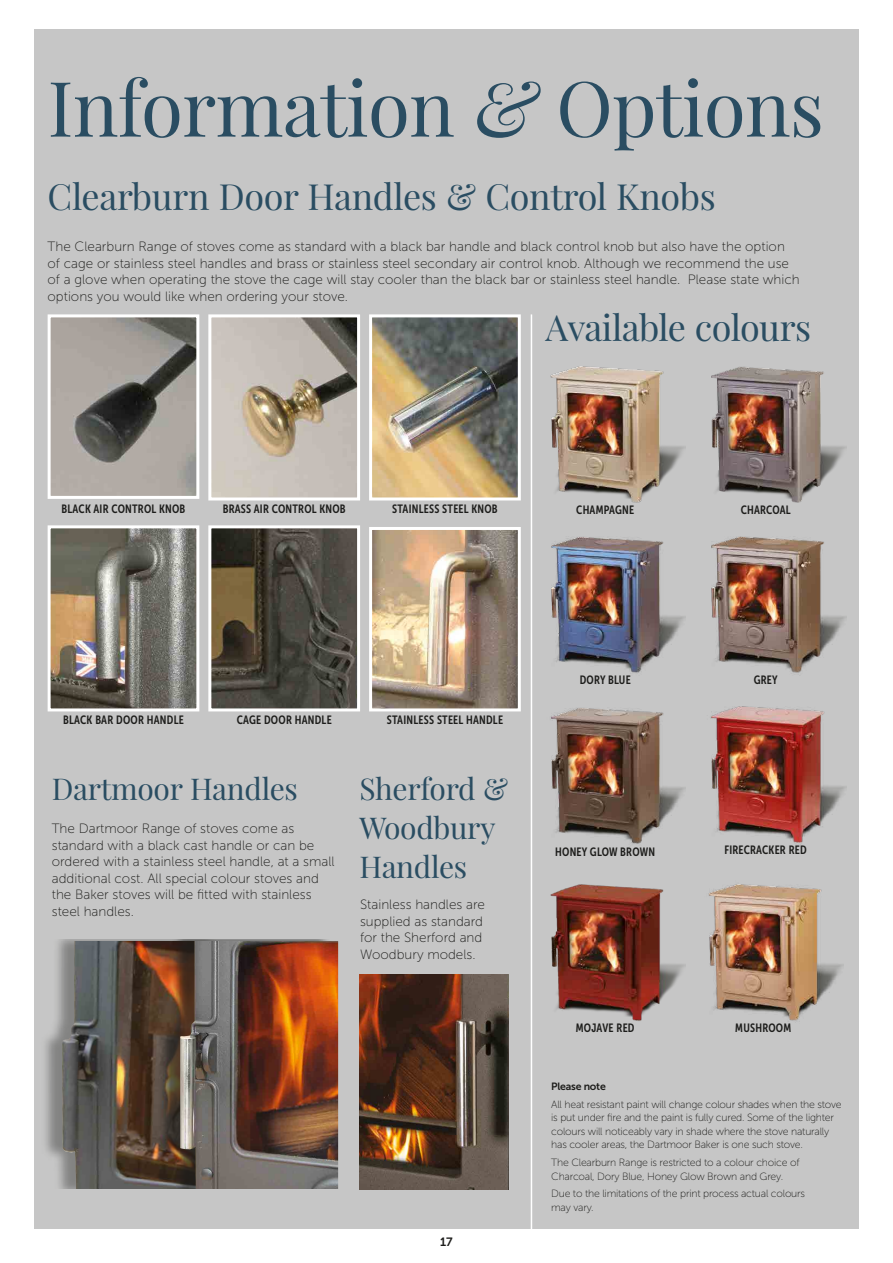
<style>
.page{position:relative;width:893px;height:1263px;background:#fff}
.page>*{position:absolute;margin:0;border:0;box-sizing:border-box;transform-origin:0 0}
.t1{font:76.5px "Playfair Display";letter-spacing:-.01em;color:#2a4d62}
.t2{font:36px "Playfair Display";letter-spacing:-.01em;color:#2a4d62}
.t3{font:30px/39px "Playfair Display";letter-spacing:-.01em;color:#2a4d62}
.t4{font:13.5px/16.5px "Museo Sans 100";color:#1d1d1b}
.t5{font:12px "Museo Sans Cond 700";letter-spacing:.02em;color:#1d1d1b;scale:.95 1}
.t6{font:12px "Museo Sans 700";color:#1d1d1b}
.t7{font:10.5px/13.5px "Museo Sans 100";letter-spacing:-.02em;color:#1d1d1b}
.t8{font:10.5px "Museo Sans 700";letter-spacing:-.02em;color:#1d1d1b}
.s1{font-style:italic}
</style>
<div class="page">
<div style="left:34px;top:29px;width:825px;height:1200px;background:#c6c6c6"></div>
<img style="left:52px;top:318px;width:143px;height:177px">
<div style="left:48px;top:314px;width:151px;height:185px;border:3px solid #fff"></div>
<img style="left:212px;top:318px;width:144px;height:178px">
<div style="left:208px;top:314px;width:152px;height:186px;border:3px solid #fff"></div>
<img style="left:373px;top:531px;width:144px;height:176px">
<div style="left:369px;top:527px;width:152px;height:184px;border:3px solid #fff"></div>
<img style="left:373px;top:318px;width:144px;height:178px">
<div style="left:369px;top:314px;width:152px;height:186px;border:3px solid #fff"></div>
<img style="left:52px;top:529px;width:143px;height:178px">
<div style="left:48px;top:525px;width:151px;height:186px;border:3px solid #fff"></div>
<img style="left:212px;top:529px;width:144px;height:178px">
<div style="left:208px;top:525px;width:152px;height:186px;border:3px solid #fff"></div>
<hr style="left:531px;top:314px;width:1px;height:936px;background:#fff">
<div style="left:40px;top:932px;width:179px;height:267px;background:#1d1d1b;opacity:.4"></div>
<img style="left:62px;top:941px;width:95px;height:249px">
<div style="left:157px;top:932px;width:175px;height:265px;background:#1d1d1b;opacity:.75"></div>
<img style="left:180px;top:941px;width:158px;height:249px">
<img style="left:530px;top:349px;width:317px;height:156px">
<img style="left:530px;top:519px;width:316px;height:156px">
<img style="left:710px;top:706px;width:136px;height:139px">
<img style="left:530px;top:691px;width:156px;height:156px">
<img style="left:708px;top:884px;width:136px;height:138px">
<img style="left:532px;top:867px;width:154px;height:156px">
<img style="left:359px;top:974px;width:150px;height:216px">
<div style="left:34px;top:913px;width:314px;height:26px;background:#c6c6c6"></div>
<div style="left:34px;top:1190px;width:314px;height:33px;background:#c6c6c6"></div>
<h1 class="t1" style="left:48px;top:60px;width:778px">Information <span class="s1">&amp;</span> Options</h1>
<h2 class="t2" style="left:48px;top:174px;width:670px">Clearburn Door Handles &amp; Control Knobs</h2>
<p class="t4" style="left:48px;top:239px;width:754px">The Clearburn Range of stoves come as standard with a black bar handle and black control knob but also have the option of cage or stainless steel handles and brass or stainless steel secondary air control knob. Although we recommend the use of a glove when operating the stove the cage will stay cooler than the black bar or stainless steel handle. Please state which options you would like when ordering your stove.</p>
<h2 class="t2" style="left:546px;top:305px;width:267px">Available colours</h2>
<p class="t5" style="left:62px;top:502px;width:132px">BLACK AIR CONTROL KNOB</p>
<p class="t5" style="left:223px;top:502px;width:131px">BRASS AIR CONTROL KNOB</p>
<p class="t5" style="left:392px;top:502px;width:113px">STAINLESS STEEL KNOB</p>
<p class="t5" style="left:576px;top:503px;width:62px">CHAMPAGNE</p>
<p class="t5" style="left:741px;top:503px;width:54px">CHARCOAL</p>
<p class="t5" style="left:580px;top:673px;width:55px">DORY BLUE</p>
<p class="t5" style="left:754px;top:673px;width:27px">GREY</p>
<p class="t5" style="left:63px;top:713px;width:129px">BLACK BAR DOOR HANDLE</p>
<p class="t5" style="left:237px;top:713px;width:102px">CAGE DOOR HANDLE</p>
<p class="t5" style="left:387px;top:713px;width:124px">STAINLESS STEEL HANDLE</p>
<h3 class="t3" style="left:52px;top:769px;width:248px">Dartmoor Handles</h3>
<p class="t4" style="left:52px;top:821px;width:284px">The Dartmoor Range of stoves come as standard with a black cast handle or can be ordered with a stainless steel handle, at a small additional cost. All special colour stoves and the Baker stoves will be fitted with stainless steel handles.</p>
<h3 class="t3" style="left:359px;top:769px;width:150px">Sherford &amp;<br>Woodbury<br>Handles</h3>
<p class="t4" style="left:360px;top:896px;width:126px">Stainless handles are supplied as standard for the Sherford and<br>Woodbury models.</p>
<p class="t5" style="left:555px;top:845px;width:107px">HONEY GLOW BROWN</p>
<p class="t5" style="left:724px;top:843px;width:88px">FIRECRACKER RED</p>
<p class="t5" style="left:576px;top:1021px;width:63px">MOJAVE RED</p>
<p class="t5" style="left:735px;top:1021px;width:60px">MUSHROOM</p>
<p class="t8" style="left:551px;top:1080px;width:56px">Please note</p>
<p class="t7" style="left:551px;top:1097px;width:292px">All heat resistant paint will change colour shades when the stove is put under fire and the paint is fully cured. Some of the lighter colours will noticeably vary in shade where the stove naturally has cooler areas, the Dartmoor Baker is one such stove.</p>
<p class="t7" style="left:551px;top:1156px;width:250px">The Clearburn Range is restricted to a colour choice of<br>Charcoal, Dory Blue, Honey Glow Brown and Grey.</p>
<p class="t7" style="left:551px;top:1187px;width:255px">Due to the limitations of the print process actual colours may vary.</p>
<p class="t6" style="left:440px;top:1235px;width:14px">17</p>
</div>
